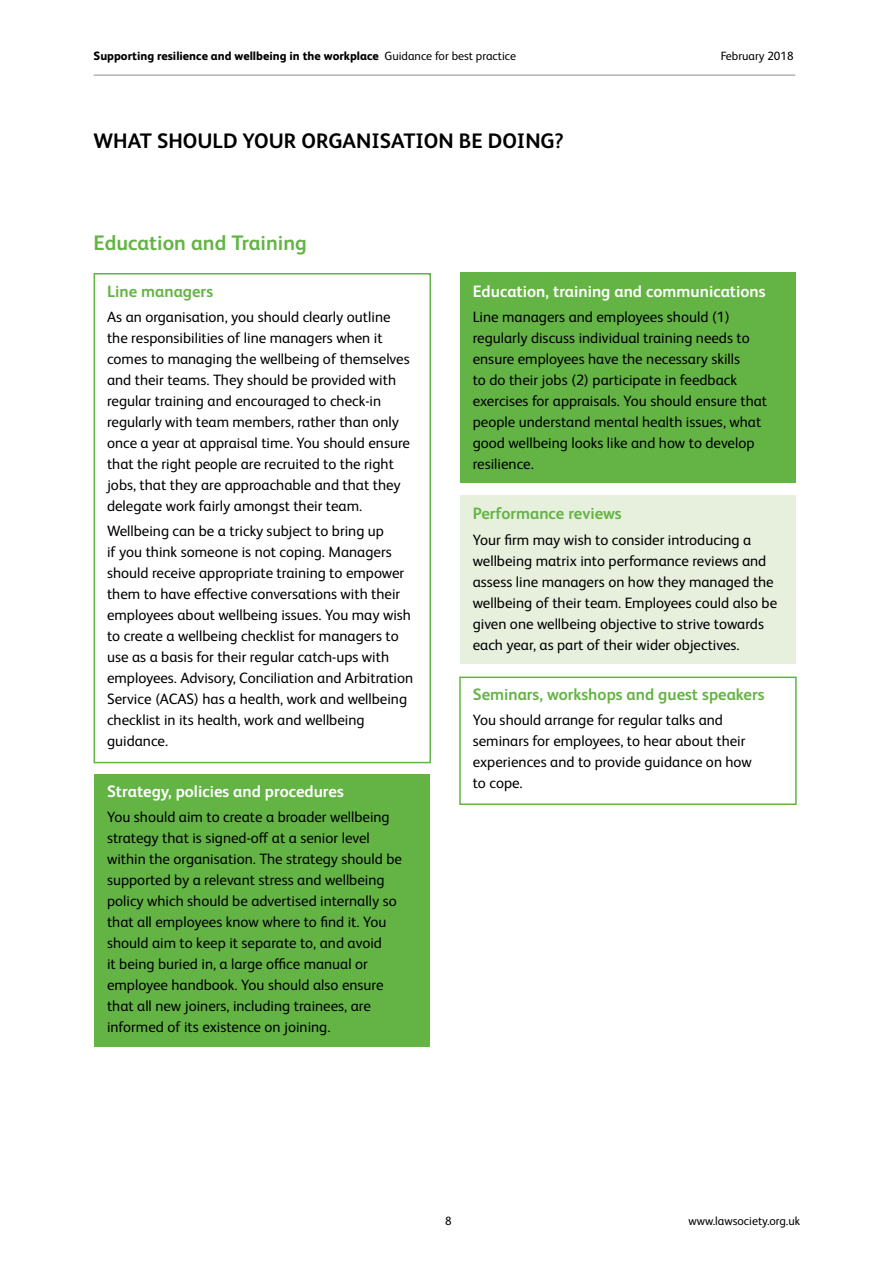
<style>
.page{position:relative;width:893px;height:1263px;background:#fff}
.page>*{position:absolute;margin:0;border:0;box-sizing:border-box;transform-origin:0 0}
.t1{font:700 21px "FS Albert Pro";color:#000}
.t2{font:700 21px "FS Albert Pro";color:#64b445}
.t3{font:700 16.5px "FS Albert Pro";color:#fff}
.t4{font:700 16.5px "FS Albert Pro";color:#64b445}
.t5{font:15px/21px "FS Albert Pro";color:#000}
.t6{font:800 12px "FS Albert Pro";color:#000}
.t7{font:12px "FS Albert Pro";color:#000}
.s1{font-weight:400}
</style>
<div class="page">
<hr style="left:94px;top:74px;width:701px;height:2px;background:#b3b2b2">
<div style="left:94px;top:273px;width:337px;height:490px;border:2px solid #64b445"></div>
<div style="left:94px;top:775px;width:336px;height:272px;background:#64b445"></div>
<div style="left:460px;top:273px;width:336px;height:210px;background:#64b445"></div>
<div style="left:460px;top:495px;width:336px;height:169px;background:#e6f0dd"></div>
<div style="left:459px;top:676px;width:338px;height:129px;border:2px solid #64b445"></div>
<p class="t6" style="left:94px;top:47px;width:424px">Supporting resilience and wellbeing in the workplace <span class="s1">Guidance for best practice</span></p>
<h1 class="t1" style="left:94px;top:126px;width:472px">WHAT SHOULD YOUR ORGANISATION BE DOING?</h1>
<p class="t7" style="left:721px;top:48px;width:75px">February 2018</p>
<h1 class="t2" style="left:94px;top:228px;width:215px">Education and Training</h1>
<p class="t4" style="left:107px;top:279px;width:108px">Line managers</p>
<p class="t5" style="left:107px;top:305px;width:304px">As an organisation, you should clearly outline the responsibilities of line managers when it comes to managing the wellbeing of themselves and their teams. They should be provided with regular training and encouraged to check-in regularly with team members, rather than only once a year at appraisal time. You should ensure that the right people are recruited to the right jobs, that they are approachable and that they delegate work fairly amongst their team.</p>
<p class="t5" style="left:107px;top:519px;width:308px">Wellbeing can be a tricky subject to bring up<br>if you think someone is not coping. Managers should receive appropriate training to empower them to have effective conversations with their employees about wellbeing issues. You may wish to create a wellbeing checklist for managers to use as a basis for their regular catch-ups with employees. Advisory, Conciliation and Arbitration Service (ACAS) has a health, work and wellbeing checklist in its health, work and wellbeing guidance.</p>
<p class="t3" style="left:107px;top:779px;width:238px">Strategy, policies and procedures</p>
<p class="t5" style="left:107px;top:805px;width:296px">You should aim to create a broader wellbeing strategy that is signed-off at a senior level within the organisation. The strategy should be supported by a relevant stress and wellbeing policy which should be advertised internally so that all employees know where to find it. You should aim to keep it separate to, and avoid<br>it being buried in, a large office manual or employee handbook. You should also ensure that all new joiners, including trainees, are informed of its existence on joining.</p>
<p class="t3" style="left:473px;top:279px;width:294px">Education, training and communications</p>
<p class="t5" style="left:473px;top:305px;width:296px">Line managers and employees should (1) regularly discuss individual training needs to ensure employees have the necessary skills<br>to do their jobs (2) participate in feedback exercises for appraisals. You should ensure that people understand mental health issues, what good wellbeing looks like and how to develop resilience.</p>
<p class="t4" style="left:473px;top:502px;width:150px">Performance reviews</p>
<p class="t5" style="left:473px;top:528px;width:306px">Your firm may wish to consider introducing a wellbeing matrix into performance reviews and assess line managers on how they managed the wellbeing of their team. Employees could also be given one wellbeing objective to strive towards each year, as part of their wider objectives.</p>
<p class="t4" style="left:473px;top:683px;width:293px">Seminars, workshops and guest speakers</p>
<p class="t5" style="left:473px;top:709px;width:281px">You should arrange for regular talks and seminars for employees, to hear about their experiences and to provide guidance on how to cope.</p>
<p class="t7" style="left:445px;top:1213px;width:8px">8</p>
<p class="t7" style="left:688px;top:1213px;width:113px">www.lawsociety.org.uk</p>
</div>
